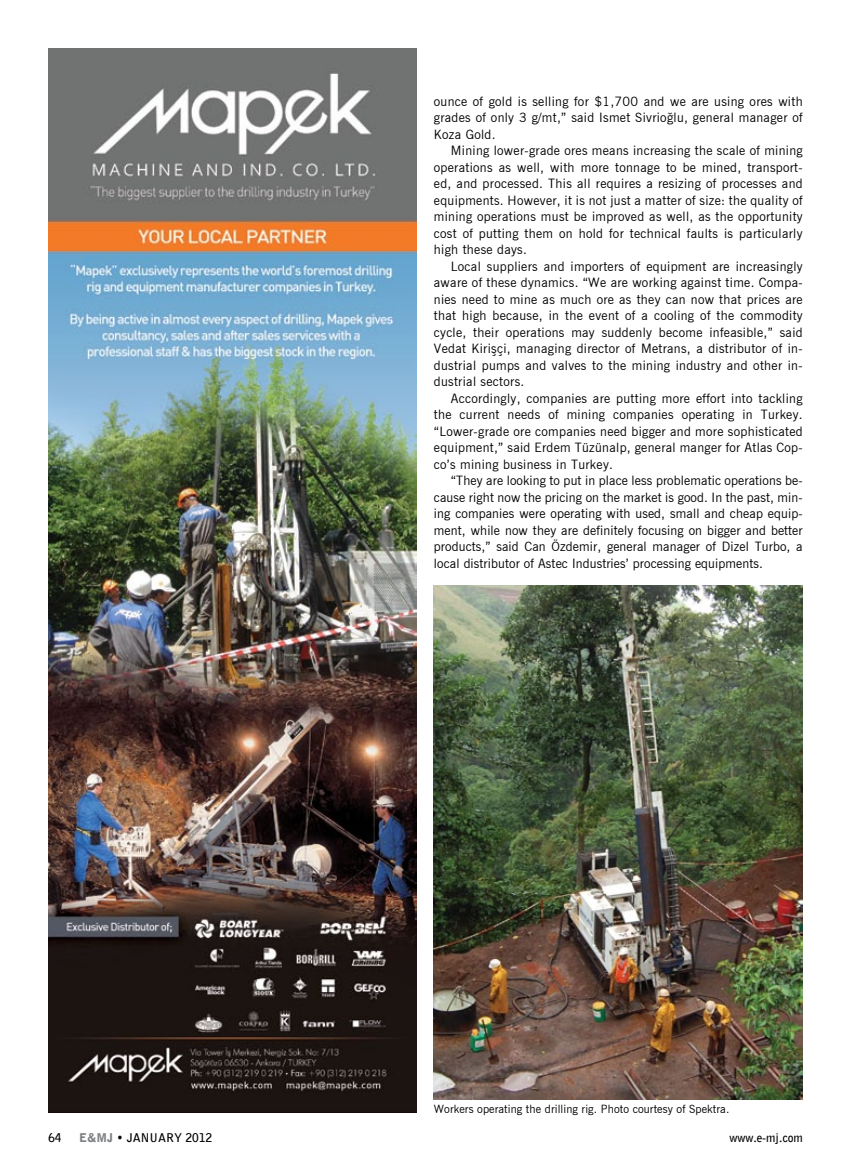
<style>
.page{position:relative;width:850px;height:1161px;background:#fff}
.page>*{position:absolute;margin:0;border:0;box-sizing:border-box;transform-origin:0 0}
.t1{font:12.75px/16.5px "News Gothic BT";letter-spacing:.025em;color:#000;text-align:justify}
.t2{font:700 12px "Bell Gothic BT";color:#000}
.t3{font:11.25px "News Gothic BT";letter-spacing:.01em;color:#000}
.s1{font-weight:900;color:#808285}
.s2{font-weight:900}
</style>
<div class="page">
<img style="left:48px;top:48px;width:368px;height:1065px">
<img style="left:434px;top:585px;width:368px;height:515px">
<p class="t1" style="left:434px;top:93px;width:370px">ounce of gold is selling for $1,700 and we are using ores with grades of only 3 g/mt,” said Ismet Sivrioğlu, general manager of Koza Gold.</p>
<p class="t1" style="left:434px;top:142px;width:370px;text-indent:17px">Mining lower-grade ores means increasing the scale of mining operations as well, with more tonnage to be mined, transport&shy;ed, and processed. This all requires a resizing of processes and equipments. However, it is not just a matter of size: the quality of mining operations must be improved as well, as the opportunity cost of putting them on hold for technical faults is particularly high these days.</p>
<p class="t1" style="left:434px;top:258px;width:370px;text-indent:17px">Local suppliers and importers of equipment are increasingly aware of these dynamics. “We are working against time. Compa&shy;nies need to mine as much ore as they can now that prices are that high because, in the event of a cooling of the commodity cycle, their operations may suddenly become infeasible,” said Vedat Kirişçi, managing director of Metrans, a distributor of in&shy;dustrial pumps and valves to the mining industry and other in&shy;dustrial sectors.</p>
<p class="t1" style="left:434px;top:390px;width:370px;text-indent:17px">Accordingly, companies are putting more effort into tackling the current needs of mining companies operating in Turkey. “Lower-grade ore companies need bigger and more sophisticated equipment,” said Erdem Tüzünalp, general manger for Atlas Cop&shy;co’s mining business in Turkey.</p>
<p class="t1" style="left:434px;top:472px;width:370px;text-indent:17px">“They are looking to put in place less problematic operations be&shy;cause right now the pricing on the market is good. In the past, min&shy;ing companies were operating with used, small and cheap equip&shy;ment, while now they are definitely focusing on bigger and better products,” said Can Özdemir, general manager of Dizel Turbo, a local distributor of Astec Industries’ processing equipments.</p>
<p class="t3" style="left:434px;top:1102px;width:297px">Workers operating the drilling rig. Photo courtesy of Spektra.</p>
<p class="t2" style="left:48px;top:1129px;width:15px">64</p>
<p class="t2" style="left:79px;top:1129px;width:135px"><span class="s1">E&amp;MJ</span> <span class="s2">•</span> JANUARY 2012</p>
<p class="t2" style="left:729px;top:1129px;width:75px">www.e-mj.com</p>
</div>
